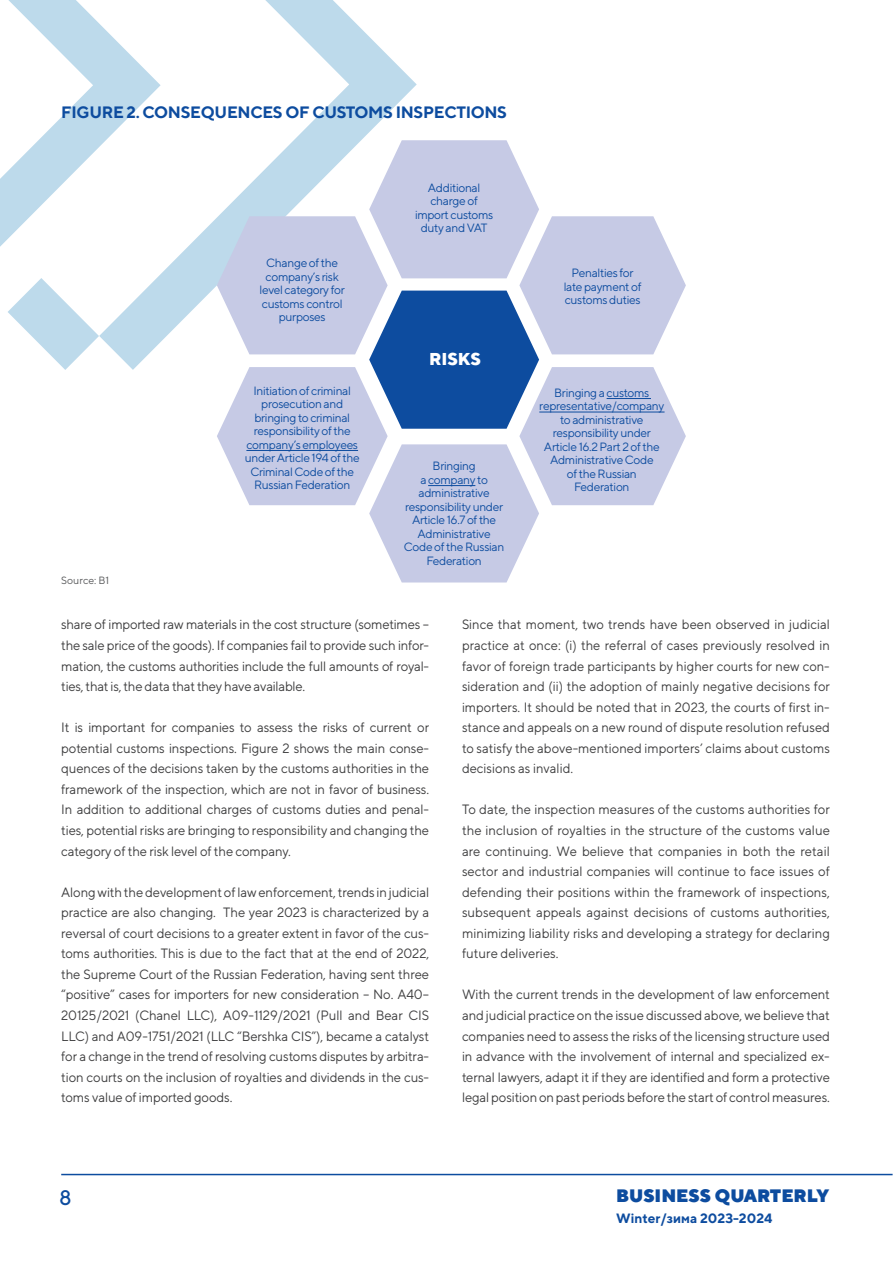
<style>
.page{position:relative;width:893px;height:1263px;background:#fff}
.page>*{position:absolute;margin:0;border:0;box-sizing:border-box;transform-origin:0 0}
.t1{font:500 21px "TT Norms";color:#0d4c9f}
.t2{font:900 18px "TT Norms";color:#0d4c9f}
.t3{font:800 17.25px "TT Norms";color:#fff}
.t4{font:700 16.5px "TT Norms";letter-spacing:-.02em;color:#0d4c9f}
.Body_text{font:13.5px/20.5px "TT Norms";letter-spacing:-.01em;color:#3e3e3f;text-align:justify}
.Body_text-2{font:13.5px/20.5px "TT Norms";letter-spacing:-.01em;color:#3e3e3f;text-align:justify;scale:.96 1}
.t5{font:700 13.5px "TT Norms";color:#0d4c9f}
.t6{font:12px/13.5px "TT Norms";letter-spacing:-.03em;color:#0d4c9f;text-align:center}
.t7{font:10.5px "TT Norms";color:#57585a}
</style>
<div class="page">
<hr style="left:61px;top:1174px;width:832px;height:1px;background:#0d4c9f">
<svg style="left:0;top:0;width:99px;height:370px"></svg>
<svg style="left:99px;top:0;width:318px;height:370px"></svg>
<svg style="left:217px;top:140px;width:469px;height:442px"></svg>
<hr style="left:607px;top:398px;width:44px;height:1px;background:#0d4c9f">
<hr style="left:539px;top:412px;width:126px;height:1px;background:#0d4c9f">
<hr style="left:246px;top:450px;width:112px;height:1px;background:#0d4c9f">
<hr style="left:428px;top:485px;width:47px;height:1px;background:#0d4c9f">
<p class="t4" style="left:61px;top:102px;width:447px">FIGURE 2. CONSEQUENCES OF CUSTOMS INSPECTIONS</p>
<p class="t7" style="left:61px;top:574px;width:49px">Source: B1</p>
<p class="t6" style="left:260px;top:256px;width:87px">Change of the company’s risk level category for customs control purposes</p>
<p class="t6" style="left:245px;top:383px;width:117px">Initiation of criminal prosecution and bringing to criminal responsibility of the company’s employees under Article 194 of the<br>Criminal Code of the<br>Russian Federation</p>
<p class="t6" style="left:415px;top:181px;width:80px">Additional charge of import customs duty and VAT</p>
<p class="t3" style="left:429px;top:348px;width:53px">RISKS</p>
<p class="t6" style="left:404px;top:459px;width:102px">Bringing<br>a company to administrative responsibility under<br>Article 16.7 of the<br>Administrative<br>Code of the Russian<br>Federation</p>
<p class="t6" style="left:564px;top:266px;width:79px">Penalties for late payment of customs duties</p>
<p class="t6" style="left:539px;top:385px;width:127px">Bringing a customs representative/company to administrative responsibility under<br>Article 16.2 Part 2 of the<br>Administrative Code<br>of the Russian<br>Federation</p>
<p class="Body_text" style="left:61px;top:614px;width:369px">share of imported raw materials in the cost structure (sometimes – the sale price of the goods). If companies fail to provide such infor&shy;mation, the customs authorities include the full amounts of royal&shy;ties, that is, the data that they have available.</p>
<p class="Body_text" style="left:61px;top:717px;width:369px">It is important for companies to assess the risks of current or potential customs inspections. Figure 2 shows the main conse&shy;quences of the decisions taken by the customs authorities in the framework of the inspection, which are not in favor of business.<br>In addition to additional charges of customs duties and penal&shy;ties, potential risks are bringing to responsibility and changing the category of the risk level of the company.</p>
<p class="Body_text" style="left:61px;top:881px;width:369px">Along with the development of law enforcement, trends in judicial practice are also changing. The year 2023 is characterized by a reversal of court decisions to a greater extent in favor of the cus&shy;toms authorities. This is due to the fact that at the end of 2022, the Supreme Court of the Russian Federation, having sent three “positive” cases for importers for new consideration – No. A40– 20125/2021 (Chanel LLC), A09-1129/2021 (Pull and Bear CIS LLC) and A09-1751/2021 (LLC “Bershka CIS”), became a catalyst for a change in the trend of resolving customs disputes by arbitra&shy;tion courts on the inclusion of royalties and dividends in the cus&shy;toms value of imported goods.</p>
<p class="Body_text-2" style="left:462px;top:614px;width:385px">Since that moment, two trends have been observed in judicial practice at once: (i) the referral of cases previously resolved in favor of foreign trade participants by higher courts for new con&shy;sideration and (ii) the adoption of mainly negative decisions for importers. It should be noted that in 2023, the courts of first in&shy;stance and appeals on a new round of dispute resolution refused to satisfy the above-mentioned importers’ claims about customs decisions as invalid.</p>
<p class="Body_text" style="left:462px;top:799px;width:369px">To date, the inspection measures of the customs authorities for the inclusion of royalties in the structure of the customs value are continuing. We believe that companies in both the retail sector and industrial companies will continue to face issues of defending their positions within the framework of inspections, subsequent appeals against decisions of customs authorities, minimizing liability risks and developing a strategy for declaring future deliveries.</p>
<p class="Body_text" style="left:462px;top:984px;width:370px">With the current trends in the development of law enforcement and judicial practice on the issue discussed above, we believe that companies need to assess the risks of the licensing structure used in advance with the involvement of internal and specialized ex&shy;ternal lawyers, adapt it if they are identified and form a protective legal position on past periods before the start of control measures.</p>
<h1 class="t1" style="left:59px;top:1184px;width:14px">8</h1>
<h2 class="t2" style="left:616px;top:1184px;width:214px">BUSINESS QUARTERLY</h2>
<p class="t5" style="left:616px;top:1210px;width:158px">Winter/зима 2023-2024</p>
</div>
